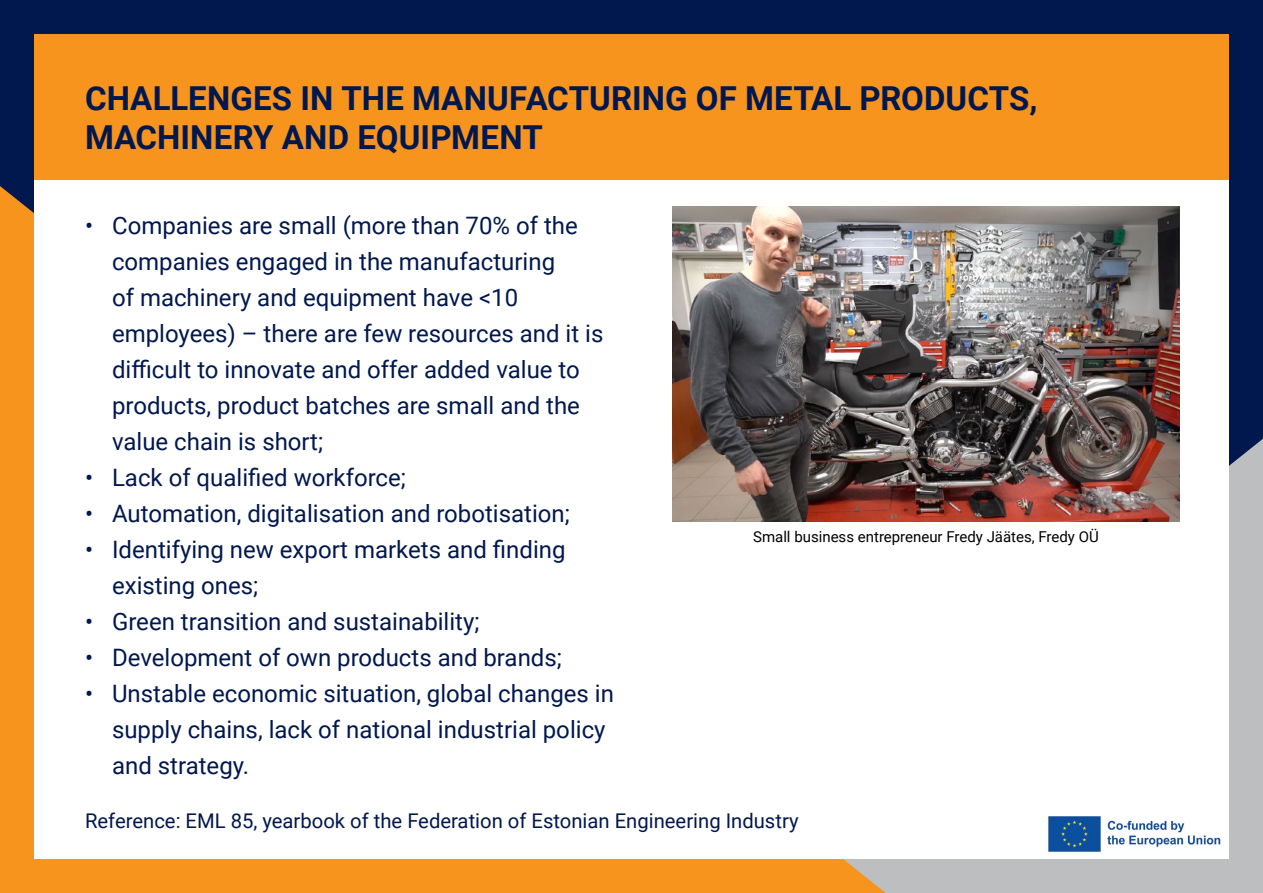
<style>
.page{position:relative;width:1263px;height:893px;background:#00184e}
.page>*{position:absolute;margin:0;border:0;box-sizing:border-box;transform-origin:0 0}
.Firma_nimi{font:700 33px/39px "Roboto";color:#00184e}
.t1{font:24px/36px "Roboto";color:#00184e}
.Txt{font:20.25px "Roboto";color:#00184e}
.foto_allkiri{font:15px "Roboto";color:#000}
</style>
<div class="page">
<div style="left:886px;top:439px;width:377px;height:454px;background:#bcbec0"></div>
<div style="left:0;top:186px;width:886px;height:707px;background:#f7941e"></div>
<div style="left:34px;top:34px;width:1195px;height:825px;background:#fff"></div>
<img style="left:1048px;top:816px;width:173px;height:36px">
<div style="left:34px;top:34px;width:1195px;height:146px;background:#f7941e"></div>
<img style="left:673px;top:207px;width:506px;height:315px">
<p class="Firma_nimi" style="left:85px;top:77px;width:954px">CHALLENGES IN THE MANUFACTURING OF METAL PRODUCTS,<br>MACHINERY AND EQUIPMENT</p>
<p class="t1" style="left:112px;top:207px;width:493px;text-indent:-27px">• Companies are small (more than 70% of the companies engaged in the manufacturing<br>of machinery and equipment have &lt;10 employees) – there are few resources and it is difficult to innovate and offer added value to products, product batches are small and the value chain is short;</p>
<p class="t1" style="left:85px;top:459px;width:322px">• Lack of qualified workforce;</p>
<p class="t1" style="left:85px;top:495px;width:486px">• Automation, digitalisation and robotisation;</p>
<p class="t1" style="left:112px;top:531px;width:455px;text-indent:-27px">• Identifying new export markets and finding existing ones;</p>
<p class="t1" style="left:85px;top:603px;width:396px">• Green transition and sustainability;</p>
<p class="t1" style="left:85px;top:639px;width:478px">• Development of own products and brands;</p>
<p class="t1" style="left:112px;top:675px;width:503px;text-indent:-27px">• Unstable economic situation, global changes in supply chains, lack of national industrial policy and strategy.</p>
<p class="foto_allkiri" style="left:753px;top:526px;width:347px">Small business entrepreneur Fredy Jäätes, Fredy OÜ</p>
<p class="Txt" style="left:85px;top:807px;width:715px">Reference: EML 85, yearbook of the Federation of Estonian Engineering Industry</p>
</div>
